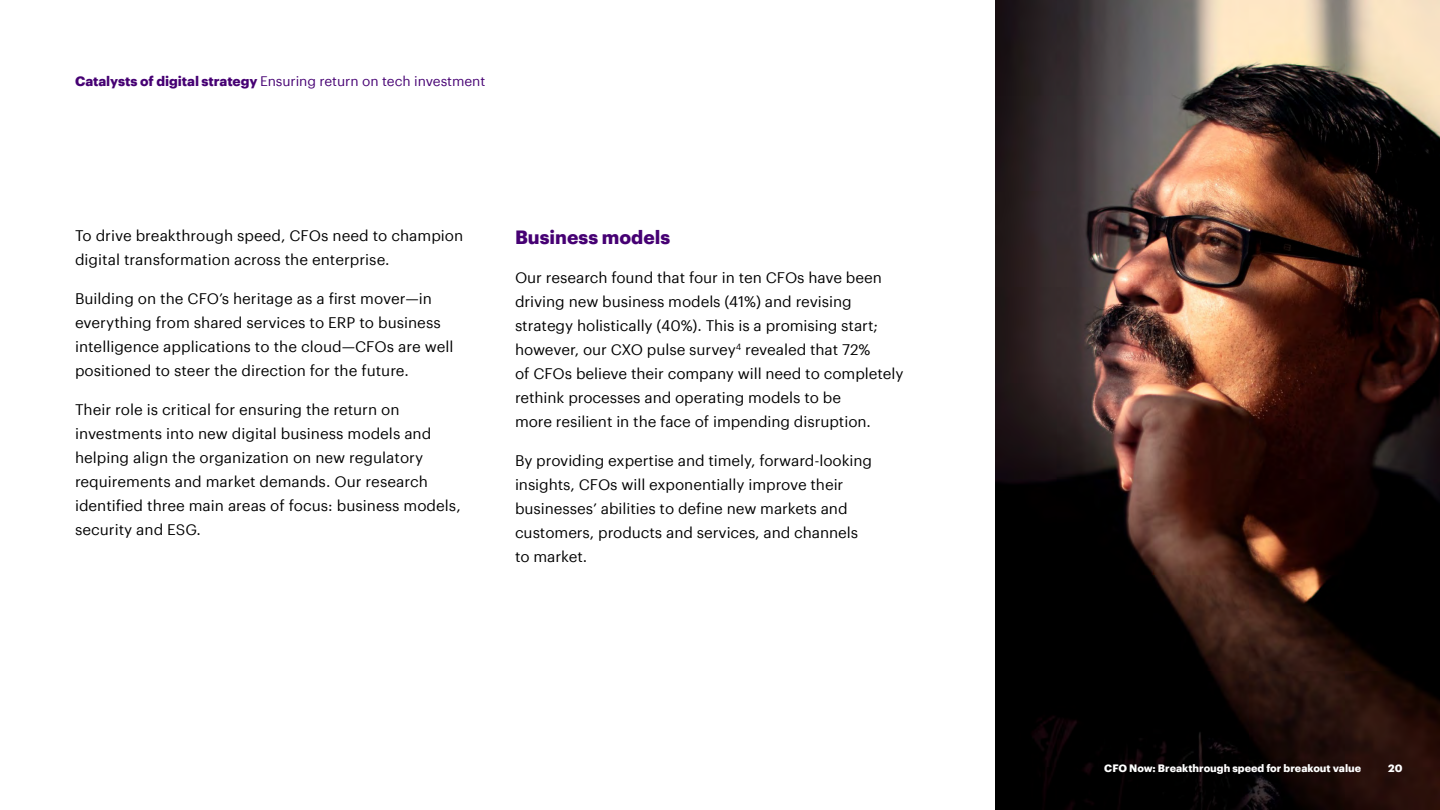
<style>
.page{position:relative;width:1440px;height:810px;background:#fff}
.page>*{position:absolute;margin:0;border:0;box-sizing:border-box;transform-origin:0 0}
.t1{font:700 18.75px "Graphik";color:#460073}
.t2{font:15px/24px "Graphik";letter-spacing:-.005em;color:#000}
.t3{font:13.5px "Graphik";letter-spacing:-.005em;color:#460073}
.t4{font:700 10.5px "Graphik";color:#fff}
.s1{font-weight:700}
</style>
<div class="page">
<img style="left:995px;top:0;width:445px;height:810px">
<p class="t3" style="left:75px;top:71px;width:412px"><span class="s1">Catalysts of digital strategy</span> Ensuring return on tech investment</p>
<p class="t2" style="left:75px;top:222px;width:390px">To drive breakthrough speed, CFOs need to champion digital transformation across the enterprise.</p>
<p class="t2" style="left:75px;top:285px;width:380px">Building on the CFO’s heritage as a first mover—in everything from shared services to ERP to business intelligence applications to the cloud—CFOs are well positioned to steer the direction for the future.</p>
<p class="t2" style="left:75px;top:396px;width:387px">Their role is critical for ensuring the return on investments into new digital business models and helping align the organization on new regulatory requirements and market demands. Our research identified three main areas of focus: business models, security and ESG.</p>
<p class="t1" style="left:515px;top:223px;width:157px">Business models</p>
<p class="t2" style="left:515px;top:265px;width:390px">Our research found that four in ten CFOs have been driving new business models (41%) and revising strategy holistically (40%). This is a promising start; however, our CXO pulse survey<sup>4</sup> revealed that 72%<br>of CFOs believe their company will need to completely rethink processes and operating models to be<br>more resilient in the face of impending disruption.</p>
<p class="t2" style="left:515px;top:448px;width:359px">By providing expertise and timely, forward-looking insights, CFOs will exponentially improve their businesses’ abilities to define new markets and customers, products and services, and channels to market.</p>
<p class="t4" style="left:1104px;top:760px;width:258px">CFO Now: Breakthrough speed for breakout value</p>
<p class="t4" style="left:1388px;top:760px;width:16px">20</p>
</div>
